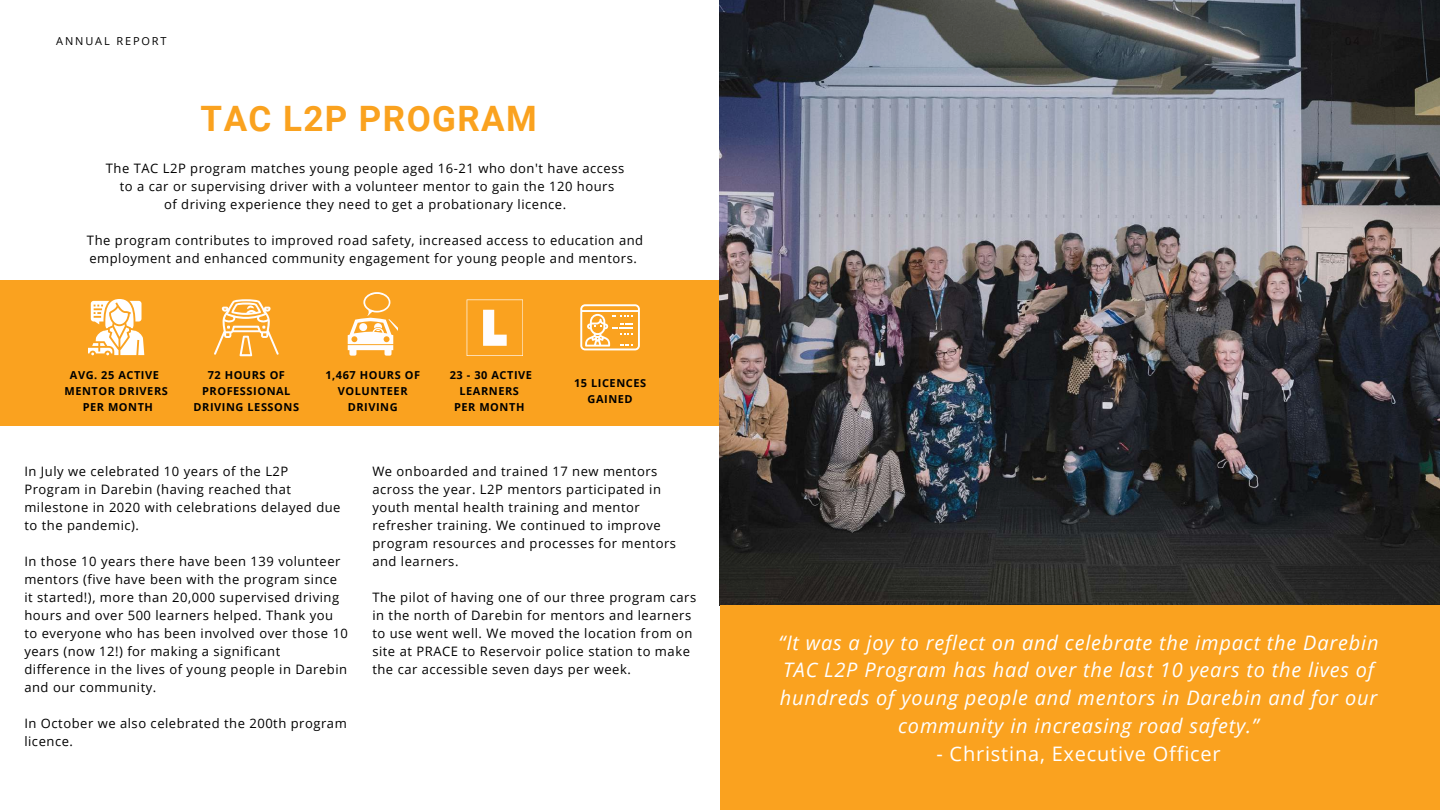
<style>
.page{position:relative;width:1440px;height:810px;background:#fff}
.page>*{position:absolute;margin:0;border:0;box-sizing:border-box;transform-origin:0 0}
.t1{font:700 35px "Roboto";letter-spacing:.04em;color:#faa21f}
.t2{font:italic 20px/27.8px "Open Sans";letter-spacing:.04em;color:#fff;text-align:center}
.t3{font:20px "Open Sans";letter-spacing:.04em;color:#fff}
.t4{font:13px/18px "Open Sans";letter-spacing:.04em;color:#000}
.t5{font:700 11px/15.8px "Open Sans";letter-spacing:.05em;color:#000;text-align:center}
.t6{font:11px "Open Sans";letter-spacing:.17em;color:#000}
</style>
<div class="page">
<img style="left:719px;top:0;width:720px;height:605px">
<div style="left:720px;top:605px;width:720px;height:205px;background:#faa21f"></div>
<div style="left:0;top:280px;width:719px;height:146px;background:#faa21f"></div>
<svg style="left:214px;top:299px;width:65px;height:57px"></svg>
<svg style="left:88px;top:299px;width:56px;height:56px"></svg>
<svg style="left:348px;top:292px;width:50px;height:64px"></svg>
<svg style="left:467px;top:300px;width:56px;height:56px"></svg>
<svg style="left:580px;top:304px;width:60px;height:46px"></svg>
<p class="t6" style="left:56px;top:34px;width:112px">ANNUAL REPORT</p>
<h1 class="t1" style="left:201px;top:98px;width:338px">TAC L2P PROGRAM</h1>
<p class="t4" style="left:106px;top:159px;width:520px;text-align:center">The TAC L2P program matches young people aged 16-21 who don't have access to a car or supervising driver with a volunteer mentor to gain the 120 hours<br>of driving experience they need to get a probationary licence.</p>
<p class="t4" style="left:87px;top:231px;width:558px">The program contributes to improved road safety, increased access to education and employment and enhanced community engagement for young people and mentors.</p>
<p class="t5" style="left:64px;top:367px;width:105px">AVG. 25 ACTIVE<br>MENTOR DRIVERS<br>PER MONTH</p>
<p class="t5" style="left:450px;top:367px;width:84px">23 - 30 ACTIVE<br>LEARNERS<br>PER MONTH</p>
<p class="t5" style="left:574px;top:375px;width:74px">15 LICENCES<br>GAINED</p>
<p class="t5" style="left:194px;top:367px;width:107px">72 HOURS OF<br>PROFESSIONAL<br>DRIVING LESSONS</p>
<p class="t5" style="left:325px;top:367px;width:96px">1,467 HOURS OF<br>VOLUNTEER<br>DRIVING</p>
<p class="t4" style="left:24px;top:462px;width:318px">In July we celebrated 10 years of the L2P Program in Darebin (having reached that milestone in 2020 with celebrations delayed due to the pandemic).</p>
<p class="t4" style="left:24px;top:552px;width:325px">In those 10 years there have been 139 volunteer mentors (five have been with the program since it started!), more than 20,000 supervised driving hours and over 500 learners helped. Thank you to everyone who has been involved over those 10 years (now 12!) for making a significant difference in the lives of young people in Darebin and our community.</p>
<p class="t4" style="left:24px;top:714px;width:324px">In October we also celebrated the 200th program licence.</p>
<p class="t4" style="left:372px;top:462px;width:305px">We onboarded and trained 17 new mentors across the year. L2P mentors participated in youth mental health training and mentor refresher training. We continued to improve program resources and processes for mentors and learners.</p>
<p class="t4" style="left:372px;top:588px;width:325px">The pilot of having one of our three program cars in the north of Darebin for mentors and learners to use went well. We moved the location from on site at PRACE to Reservoir police station to make the car accessible seven days per week.</p>
<h2 class="t2" style="left:779px;top:628px;width:601px">“It was a joy to reflect on and celebrate the impact the Darebin TAC L2P Program has had over the last 10 years to the lives of hundreds of young people and mentors in Darebin and for our community in increasing road safety.”</h2>
<h2 class="t3" style="left:936px;top:739px;width:286px">- Christina, Executive Officer</h2>
</div>
